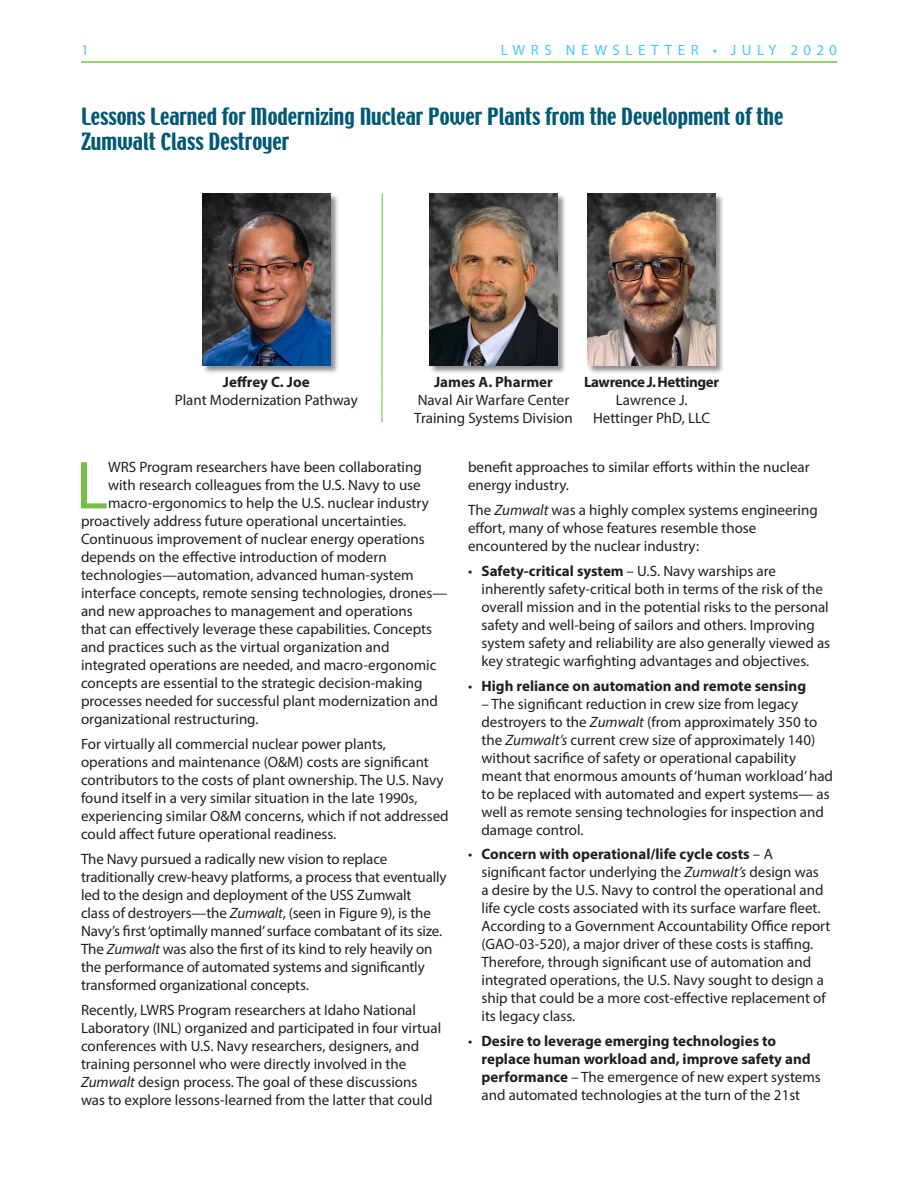
<style>
.page{position:relative;width:918px;height:1188px;background:#fff}
.page>*{position:absolute;margin:0;border:0;box-sizing:border-box;transform-origin:0 0}
.Initial_Cap{font:68.4px "Myriad Pro";color:#74bf44}
.Headline{font:21px/25.2px "Techno";color:#015976}
.Body_Text{font:15px/18px "Myriad Pro";color:#231f20}
.Bullet_Text{font:15px/18px "Myriad Pro";color:#231f20}
.Initial_Cap-2{font:15px "Myriad Pro";color:#231f20}
.Bullet_Text-2{font:700 15px/18px "Myriad Pro";color:#231f20}
.Body_Text-2{font:15px "Myriad Pro";letter-spacing:.37em;color:#49c9f5}
.s1{font-weight:700}
.s2{font-style:italic}
.s3{font-weight:400}
</style>
<div class="page">
<hr style="left:81px;top:61px;width:756px;height:2px;background:#74bf44">
<div style="left:429px;top:193px;width:137px;height:181px;background:#231f20;opacity:.5"></div>
<img style="left:430px;top:193px;width:127px;height:173px">
<div style="left:587px;top:193px;width:137px;height:181px;background:#231f20;opacity:.5"></div>
<img style="left:588px;top:194px;width:128px;height:172px">
<div style="left:202px;top:193px;width:137px;height:181px;background:#231f20;opacity:.5"></div>
<img style="left:202px;top:193px;width:128px;height:173px">
<hr style="left:381px;top:193px;width:2px;height:229px;background:#74bf44">
<p class="Body_Text-2" style="left:81px;top:40px;width:9px">1</p>
<p class="Body_Text-2" style="left:501px;top:40px;width:338px">LWRS NEWSLETTER • JULY 2020</p>
<p class="Headline" style="left:81px;top:105px;width:704px">Lessons Learned for Modernizing Nuclear Power Plants from the Development of the<br>Zumwalt Class Destroyer</p>
<p class="Body_Text" style="left:175px;top:373px;width:185px;text-align:center"><span class="s1">Jeffrey C. Joe<br></span>Plant Modernization Pathway</p>
<p class="Body_Text" style="left:414px;top:373px;width:160px;text-align:center"><span class="s1">James A. Pharmer<br></span>Naval Air Warfare Center<br>Training Systems Division</p>
<p class="Body_Text" style="left:584px;top:373px;width:136px;text-align:center"><span class="s1">Lawrence J. Hettinger<br></span>Lawrence J.<br>Hettinger PhD, LLC</p>
<p class="Initial_Cap" style="left:76px;top:443px;width:34px">L</p>
<p class="Initial_Cap-2" style="left:108px;top:458px;width:315px">WRS Program researchers have been collaborating</p>
<p class="Initial_Cap-2" style="left:108px;top:476px;width:314px">with research colleagues from the U.S. Navy to use</p>
<p class="Initial_Cap-2" style="left:108px;top:494px;width:322px">macro-ergonomics to help the U.S. nuclear industry</p>
<p class="Initial_Cap-2" style="left:81px;top:512px;width:327px">proactively address future operational uncertainties.</p>
<p class="Initial_Cap-2" style="left:81px;top:530px;width:345px">Continuous improvement of nuclear energy operations</p>
<p class="Initial_Cap-2" style="left:81px;top:548px;width:307px">depends on the effective introduction of modern</p>
<p class="Initial_Cap-2" style="left:81px;top:566px;width:334px">technologies—automation, advanced human-system</p>
<p class="Initial_Cap-2" style="left:81px;top:584px;width:368px">interface concepts, remote sensing technologies, drones—</p>
<p class="Initial_Cap-2" style="left:81px;top:602px;width:333px">and new approaches to management and operations</p>
<p class="Initial_Cap-2" style="left:81px;top:620px;width:353px">that can effectively leverage these capabilities. Concepts</p>
<p class="Initial_Cap-2" style="left:81px;top:638px;width:310px">and practices such as the virtual organization and</p>
<p class="Initial_Cap-2" style="left:81px;top:656px;width:357px">integrated operations are needed, and macro-ergonomic</p>
<p class="Initial_Cap-2" style="left:81px;top:674px;width:343px">concepts are essential to the strategic decision-making</p>
<p class="Initial_Cap-2" style="left:81px;top:692px;width:358px">processes needed for successful plant modernization and</p>
<p class="Initial_Cap-2" style="left:81px;top:710px;width:179px">organizational restructuring.</p>
<p class="Body_Text" style="left:81px;top:735px;width:369px">For virtually all commercial nuclear power plants, operations and maintenance (O&amp;M) costs are significant contributors to the costs of plant ownership. The U.S. Navy found itself in a very similar situation in the late 1990s, experiencing similar O&amp;M concerns, which if not addressed could affect future operational readiness.</p>
<p class="Body_Text" style="left:81px;top:850px;width:367px">The Navy pursued a radically new vision to replace traditionally crew-heavy platforms, a process that eventually led to the design and deployment of the USS Zumwalt<br>class of destroyers—the <span class="s2">Zumwalt</span>, (seen in Figure 9), is the Navy’s first ‘optimally manned’ surface combatant of its size.<br>The <span class="s2">Zumwalt</span> was also the first of its kind to rely heavily on the performance of automated systems and significantly transformed organizational concepts.</p>
<p class="Body_Text" style="left:81px;top:1000px;width:362px">Recently, LWRS Program researchers at Idaho National Laboratory (INL) organized and participated in four virtual conferences with U.S. Navy researchers, designers, and training personnel who were directly involved in the <span class="s2">Zumwalt</span> design process. The goal of these discussions was to explore lessons-learned from the latter that could</p>
<p class="Body_Text" style="left:468px;top:458px;width:343px">benefit approaches to similar efforts within the nuclear energy industry.</p>
<p class="Body_Text" style="left:468px;top:501px;width:351px">The <span class="s2">Zumwalt</span> was a highly complex systems engineering effort, many of whose features resemble those encountered by the nuclear industry:</p>
<p class="Bullet_Text" style="left:482px;top:562px;width:350px;text-indent:-14px">• <span class="s1">Safety-critical system</span> – U.S. Navy warships are inherently safety-critical both in terms of the risk of the overall mission and in the potential risks to the personal safety and well-being of sailors and others. Improving system safety and reliability are also generally viewed as key strategic warfighting advantages and objectives.</p>
<p class="Bullet_Text-2" style="left:468px;top:676px;width:340px"><span class="s3">•</span> High reliance on automation and remote sensing</p>
<p class="Bullet_Text" style="left:482px;top:694px;width:353px">– The significant reduction in crew size from legacy destroyers to the <span class="s2">Zumwalt</span> (from approximately 350 to the <span class="s2">Zumwalt’s</span> current crew size of approximately 140) without sacrifice of safety or operational capability meant that enormous amounts of ‘human workload’ had to be replaced with automated and expert systems— as well as remote sensing technologies for inspection and damage control.</p>
<p class="Bullet_Text" style="left:482px;top:845px;width:351px;text-indent:-14px">• <span class="s1">Concern with operational/life cycle costs</span> – A significant factor underlying the <span class="s2">Zumwalt’s</span> design was<br>a desire by the U.S. Navy to control the operational and life cycle costs associated with its surface warfare fleet.<br>According to a Government Accountability Office report (GAO-03-520), a major driver of these costs is staffing.<br>Therefore, through significant use of automation and integrated operations, the U.S. Navy sought to design a ship that could be a more cost-effective replacement of its legacy class.</p>
<p class="Bullet_Text-2" style="left:482px;top:1032px;width:341px;text-indent:-14px"><span class="s3">•</span> Desire to leverage emerging technologies to replace human workload and, improve safety and performance <span class="s3">– The emergence of new expert systems and automated technologies at the turn of the 21st</span></p>
</div>
